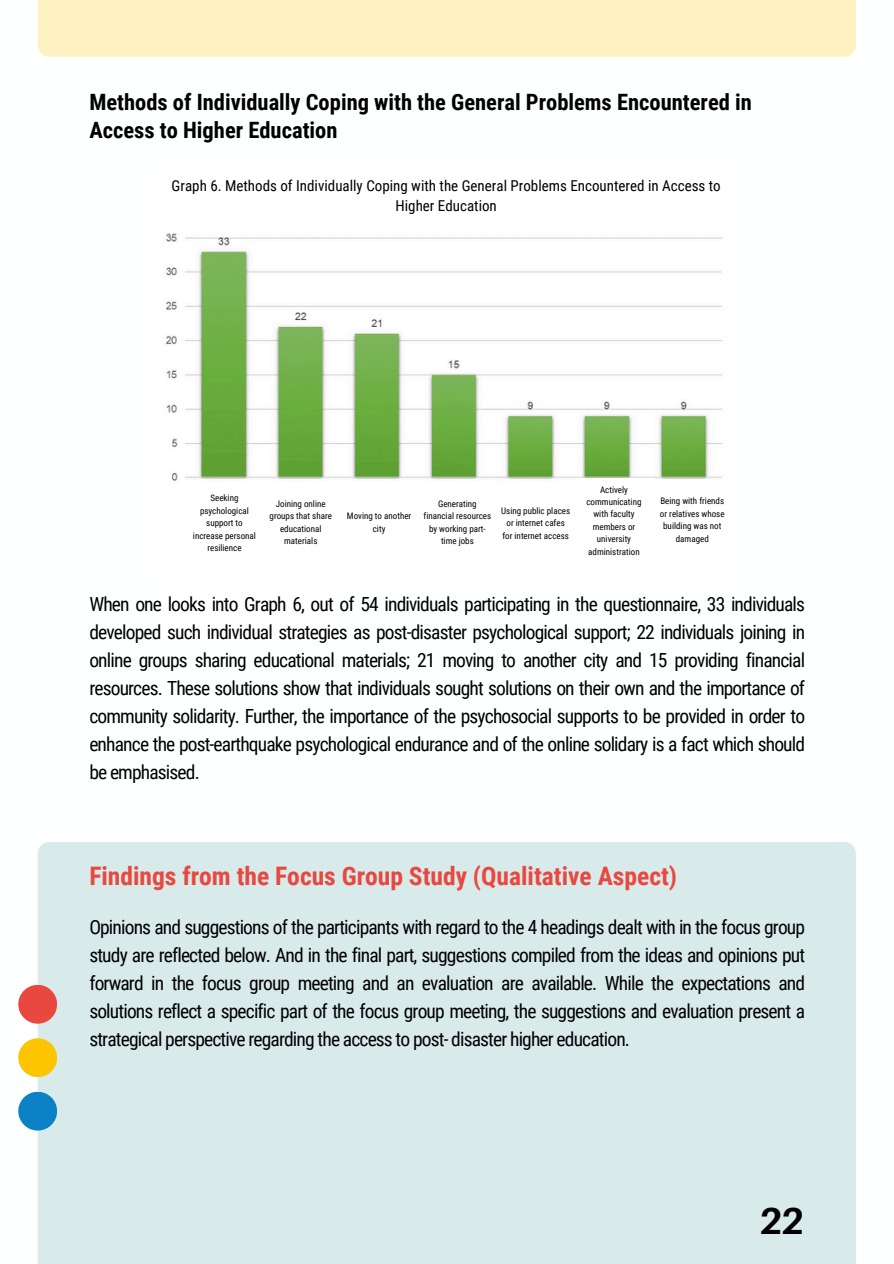
<style>
.page{position:relative;width:894px;height:1264px;background:#fff}
.page>*{position:absolute;margin:0;border:0;box-sizing:border-box;transform-origin:0 0}
.t1{font:700 37.5px "Aileron";color:#000}
.t2{font:700 25.5px "Roboto Condensed";color:#e8483f}
.t3{font:700 22.5px/28.2px "Roboto Condensed";color:#000}
.t4{font:19.5px/28.2px "Roboto Condensed";letter-spacing:-.045em;color:#000;text-align:justify}
.t5{font:15px/20.2px "Roboto Condensed";color:#000;text-align:center}
.t6{font:9px/12.3px "Roboto Condensed";color:#000;text-align:center}
</style>
<div class="page">
<div style="left:38px;top:842px;width:817px;height:421px;background:#d8eaea"></div>
<div style="left:38px;top:0;width:817px;height:57px;background:#fef1c2"></div>
<div style="left:18px;top:1091px;width:39px;height:39px;background:#0c81c5;border-radius:50%"></div>
<div style="left:18px;top:1038px;width:39px;height:39px;background:#fcc500;border-radius:50%"></div>
<div style="left:18px;top:984px;width:39px;height:39px;background:#e8483f;border-radius:50%"></div>
<img style="left:166px;top:233px;width:556px;height:248px">
<div style="left:574px;top:478px;width:79px;height:84px;background:#fff"></div>
<h4 class="t3" style="left:89px;top:88px;width:663px">Methods of Individually Coping with the General Problems Encountered in<br>Access to Higher Education</h4>
<p class="t5" style="left:172px;top:176px;width:550px">Graph 6. Methods of Individually Coping with the General Problems Encountered in Access to<br>Higher Education</p>
<p class="t6" style="left:193px;top:492px;width:64px">Seeking psychological support to increase personal resilience</p>
<p class="t6" style="left:269px;top:498px;width:64px">Joining online groups that share educational materials</p>
<p class="t6" style="left:347px;top:510px;width:66px">Moving to another city</p>
<p class="t6" style="left:423px;top:498px;width:69px">Generating financial resources by working part&shy;time jobs</p>
<h3 class="t6" style="left:501px;top:504px;width:70px">Using public places or internet cafes for internet access</h3>
<h1 class="t6" style="left:586px;top:483px;width:56px">Actively communicating with faculty members or university administration</h1>
<h3 class="t6" style="left:659px;top:495px;width:66px">Being with friends or relatives whose building was not damaged</h3>
<p class="t4" style="left:89px;top:590px;width:717px">When one looks into Graph 6, out of 54 individuals participating in the questionnaire, 33 individuals developed such individual strategies as post-disaster psychological support; 22 individuals joining in online groups sharing educational materials; 21 moving to another city and 15 providing financial resources. These solutions show that individuals sought solutions on their own and the importance of community solidarity. Further, the importance of the psychosocial supports to be provided in order to enhance the post-earthquake psychological endurance and of the online solidary is a fact which should be emphasised.</p>
<p class="t2" style="left:89px;top:861px;width:589px">Findings from the Focus Group Study (Qualitative Aspect)</p>
<p class="t4" style="left:89px;top:912px;width:717px">Opinions and suggestions of the participants with regard to the 4 headings dealt with in the focus group study are reflected below. And in the final part, suggestions compiled from the ideas and opinions put forward in the focus group meeting and an evaluation are available. While the expectations and solutions reflect a specific part of the focus group meeting, the suggestions and evaluation present a strategical perspective regarding the access to post- disaster higher education.</p>
<p class="t1" style="left:758px;top:1197px;width:47px">22</p>
</div>
